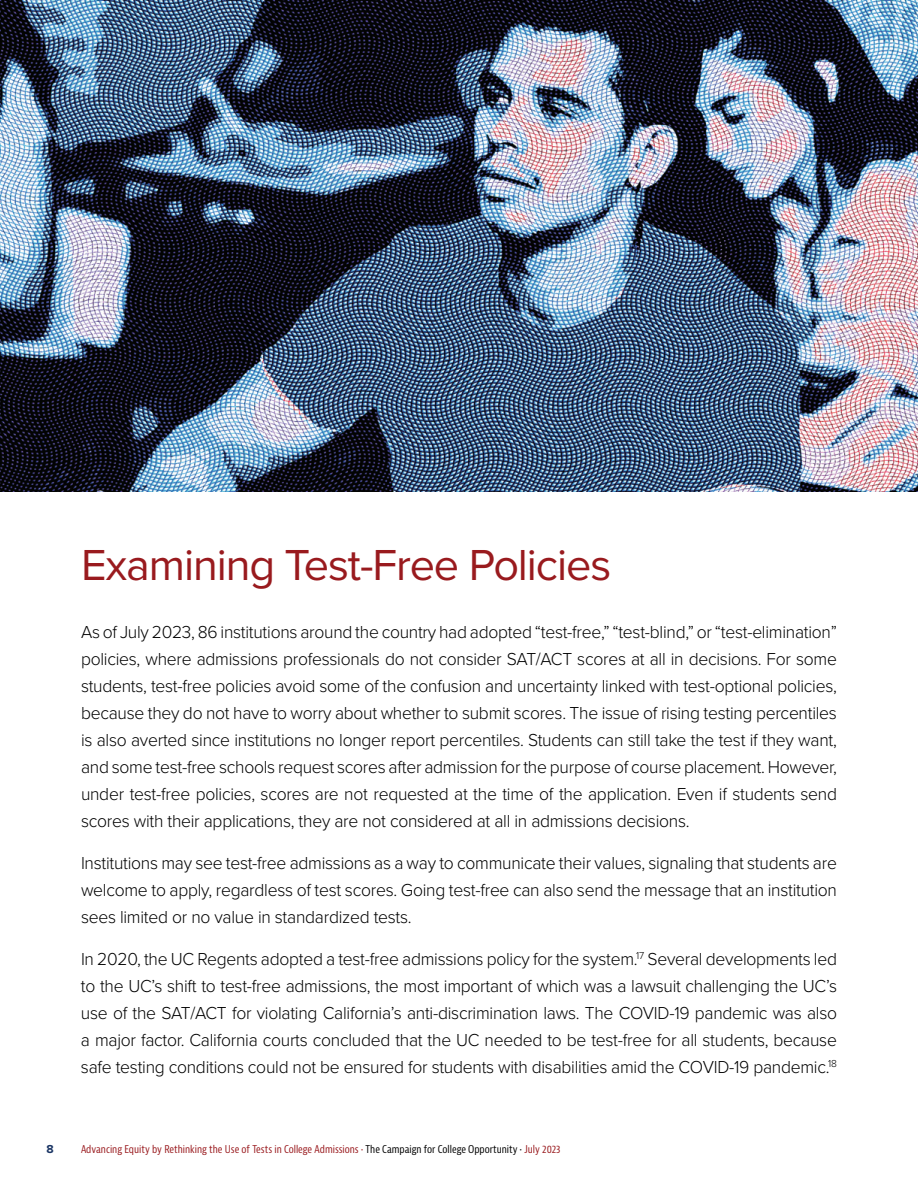
<style>
.page{position:relative;width:918px;height:1188px;background:#fff}
.page>*{position:absolute;margin:0;border:0;box-sizing:border-box;transform-origin:0 0}
.t1{font:45px "Proxima Nova";letter-spacing:-.025em;color:#991a1e}
.t2{font:300 18px/27px "Proxima Nova";letter-spacing:-.015em;color:#000;text-align:justify}
.t3{font:700 12px "Proxima Nova";color:#1a3564}
.t4{font:condensed 10.5px "Bernina Sans";color:#991a1e}
.s1{color:#000}
</style>
<div class="page">
<img style="left:0;top:0;width:918px;height:491px">
<p class="t3" style="left:46px;top:1140px;width:9px">8</p>
<h1 class="t1" style="left:81px;top:532px;width:532px">Examining Test-Free Policies</h1>
<p class="t2" style="left:81px;top:618px;width:758px">As of July 2023, 86 institutions around the country had adopted “test-free,” “test-blind,” or “test-elimination” policies, where admissions professionals do not consider SAT/ACT scores at all in decisions. For some students, test-free policies avoid some of the confusion and uncertainty linked with test-optional policies, because they do not have to worry about whether to submit scores. The issue of rising testing percentiles is also averted since institutions no longer report percentiles. Students can still take the test if they want, and some test-free schools request scores after admission for the purpose of course placement. However, under test-free policies, scores are not requested at the time of the application. Even if students send scores with their applications, they are not considered at all in admissions decisions.</p>
<p class="t2" style="left:81px;top:848px;width:758px">Institutions may see test-free admissions as a way to communicate their values, signaling that students are welcome to apply, regardless of test scores. Going test-free can also send the message that an institution sees limited or no value in standardized tests.</p>
<p class="t2" style="left:81px;top:944px;width:758px">In 2020, the UC Regents adopted a test-free admissions policy for the system.<sup>17</sup> Several developments led to the UC’s shift to test-free admissions, the most important of which was a lawsuit challenging the UC’s use of the SAT/ACT for violating California’s anti-discrimination laws. The COVID-19 pandemic was also a major factor. California courts concluded that the UC needed to be test-free for all students, because safe testing conditions could not be ensured for students with disabilities amid the COVID-19 pandemic.<sup>18</sup></p>
<p class="t4" style="left:81px;top:1143px;width:481px">Advancing Equity by Rethinking the Use of Tests in College Admissions • <span class="s1">The Campaign for College Opportunity •</span> July 2023</p>
</div>
